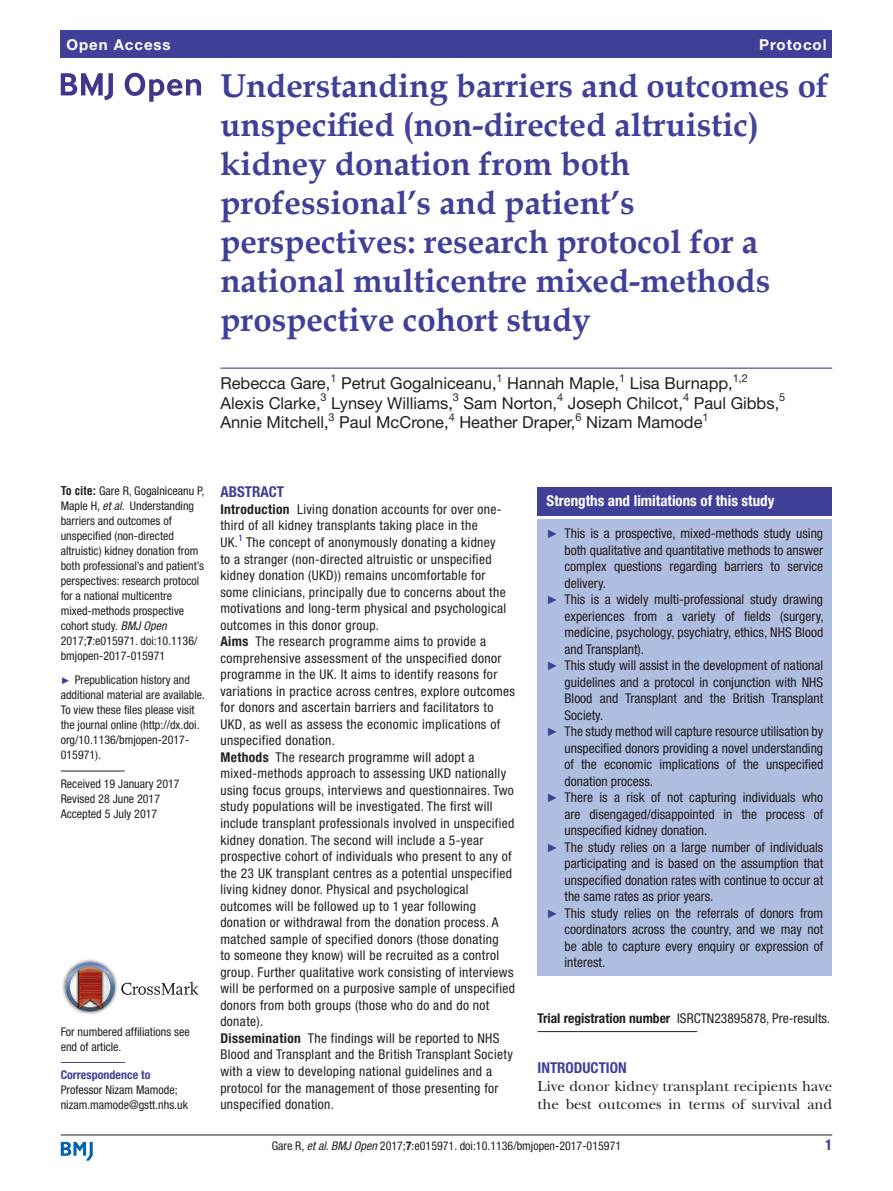
<style>
.page{position:relative;width:893px;height:1191px;background:#fff}
.page>*{position:absolute;margin:0;border:0;box-sizing:border-box;transform-origin:0 0}
.t1{font:700 33px/39px "Book Antiqua";color:#414099}
.t2{font:16.5px "Helvetica Neue LT Std";color:#231f20}
.t3{font:15px/18px "New Baskerville";color:#231f20}
.t4{font:700 condensed 15px "Helvetica Neue LT Std";color:#fff}
.t5{font:700 condensed 15px "Helvetica Neue LT Std";color:#414099}
.t6{font:700 15px "Helvetica Neue LT Std";letter-spacing:.065em;color:#fff}
.t7{font:condensed 13.5px/16.5px "Helvetica Neue LT Std";letter-spacing:.025em;color:#231f20}
.t8{font:condensed 13.5px "Helvetica Neue LT Std";color:#231f20}
.t9{font:condensed 12px/15px "Helvetica Neue LT Std";color:#231f20}
.t10{font:700 condensed 12px "Helvetica Neue LT Std";color:#414099}
.t11{font:10.95px "Helvetica Neue LT Std";color:#231f20}
.s1{font-family:"Helvetica LT Std";font-weight:700}
.s2{font-style:italic}
.s3{font-weight:700}
.s4{font-family:"Arial";font-stretch:normal;font-size:9.75px;color:#414099}
.s5{font-family:"Arial";font-stretch:normal;font-size:12px;color:#414099}
</style>
<div class="page">
<hr style="left:61px;top:1134px;width:771px;height:1px;background:#231f20">
<svg style="left:61px;top:1141px;width:32px;height:19px"></svg>
<div style="left:61px;top:31px;width:771px;height:27px;background:#414099"></div>
<hr style="left:538px;top:1031px;width:159px;height:1px;background:#231f20">
<hr style="left:220px;top:367px;width:612px;height:2px;background:#414099">
<hr style="left:61px;top:770px;width:64px;height:1px;background:#231f20">
<hr style="left:61px;top:1062px;width:64px;height:1px;background:#414099">
<svg style="left:61px;top:73px;width:52px;height:27px"></svg>
<svg style="left:125px;top:73px;width:76px;height:29px"></svg>
<img style="left:62px;top:959px;width:55px;height:55px">
<svg style="left:66px;top:962px;width:49px;height:49px;background:#a78689"></svg>
<svg style="left:121px;top:981px;width:78px;height:13px"></svg>
<div style="left:538px;top:487px;width:294px;height:28px;background:#414099"></div>
<div style="left:538px;top:519px;width:294px;height:457px;background:#afbde1"></div>
<p class="t6" style="left:66px;top:35px;width:106px">Open Access</p>
<p class="t6" style="left:759px;top:35px;width:69px">Protocol</p>
<p class="t1" style="left:220px;top:66px;width:610px">Understanding barriers and outcomes of unspecified (non-directed altruistic) kidney donation from both professional’s and patient’s perspectives: research protocol for a national multicentre mixed-methods prospective cohort study</p>
<p class="t2" style="left:220px;top:374px;width:112px">Rebecca Gare,</p>
<p class="t11" style="left:330px;top:371px;width:8px">1</p>
<p class="t2" style="left:341px;top:374px;width:157px">Petrut Gogalniceanu,</p>
<p class="t11" style="left:497px;top:371px;width:8px">1</p>
<p class="t2" style="left:507px;top:374px;width:113px">Hannah Maple,</p>
<p class="t11" style="left:619px;top:371px;width:8px">1</p>
<p class="t2" style="left:630px;top:374px;width:104px">Lisa Burnapp,</p>
<p class="t11" style="left:733px;top:371px;width:17px">1,2</p>
<p class="t2" style="left:220px;top:393px;width:102px">Alexis Clarke,</p>
<p class="t11" style="left:321px;top:391px;width:8px">3</p>
<p class="t2" style="left:331px;top:393px;width:123px">Lynsey Williams,</p>
<p class="t11" style="left:453px;top:391px;width:8px">3</p>
<p class="t2" style="left:464px;top:393px;width:95px">Sam Norton,</p>
<p class="t11" style="left:557px;top:391px;width:8px">4</p>
<p class="t2" style="left:568px;top:393px;width:117px">Joseph Chilcot,</p>
<p class="t11" style="left:683px;top:391px;width:8px">4</p>
<p class="t2" style="left:694px;top:393px;width:87px">Paul Gibbs,</p>
<p class="t11" style="left:779px;top:391px;width:8px">5</p>
<p class="t2" style="left:220px;top:413px;width:110px">Annie Mitchell,</p>
<p class="t11" style="left:329px;top:410px;width:8px">3</p>
<p class="t2" style="left:339px;top:413px;width:111px">Paul McCrone,</p>
<p class="t11" style="left:449px;top:410px;width:8px">4</p>
<p class="t2" style="left:459px;top:413px;width:118px">Heather Draper,</p>
<p class="t11" style="left:575px;top:410px;width:8px">6</p>
<p class="t2" style="left:586px;top:413px;width:118px">Nizam Mamode</p>
<p class="t11" style="left:703px;top:410px;width:8px">1</p>
<p class="t9" style="left:61px;top:483px;width:145px"><span class="s1">To cite:</span> Gare R, Gogalniceanu P,<br>Maple H, <span class="s2">et al</span>. Understanding barriers and outcomes of unspecified (non-directed altruistic) kidney donation from both professional’s and patient’s perspectives: research protocol for a national multicentre mixed-methods prospective cohort study. <span class="s2">BMJ Open<br></span>2017;<span class="s3">7</span>:e015971. doi:10.1136/ bmjopen-2017-015971</p>
<p class="t9" style="left:61px;top:672px;width:146px"><span class="s4">►</span> Prepublication history and additional material are available.<br>To view these files please visit the journal online (http://dx.doi. org/10.1136/bmjopen-2017-<br>015971).</p>
<p class="t9" style="left:61px;top:776px;width:120px">Received 19 January 2017<br>Revised 28 June 2017<br>Accepted 5 July 2017</p>
<p class="t9" style="left:61px;top:1024px;width:130px">For numbered affiliations see end of article.</p>
<p class="t10" style="left:61px;top:1067px;width:91px">Correspondence to</p>
<p class="t9" style="left:61px;top:1082px;width:129px">Professor Nizam Mamode; nizam.mamode@gstt.nhs.uk</p>
<p class="t5" style="left:220px;top:483px;width:65px">Abstract</p>
<p class="t7" style="left:220px;top:501px;width:296px"><span class="s3">Introduction</span> Living donation accounts for over one&shy;third of all kidney transplants taking place in the<br>UK.<sup>1</sup> The concept of anonymously donating a kidney<br>to a stranger (non-directed altruistic or unspecified kidney donation (UKD)) remains uncomfortable for some clinicians, principally due to concerns about the motivations and long-term physical and psychological outcomes in this donor group.<br><span class="s3">Aims</span> The research programme aims to provide a comprehensive assessment of the unspecified donor programme in the UK. It aims to identify reasons for variations in practice across centres, explore outcomes for donors and ascertain barriers and facilitators to UKD, as well as assess the economic implications of unspecified donation.<br><span class="s3">Methods</span> The research programme will adopt a mixed-methods approach to assessing UKD nationally using focus groups, interviews and questionnaires. Two study populations will be investigated. The first will include transplant professionals involved in unspecified kidney donation. The second will include a 5-year prospective cohort of individuals who present to any of the 23 UK transplant centres as a potential unspecified living kidney donor. Physical and psychological outcomes will be followed up to 1 year following donation or withdrawal from the donation process. A matched sample of specified donors (those donating<br>to someone they know) will be recruited as a control group. Further qualitative work consisting of interviews will be performed on a purposive sample of unspecified donors from both groups (those who do and do not donate).<br><span class="s3">Dissemination</span> The findings will be reported to NHS Blood and Transplant and the British Transplant Society with a view to developing national guidelines and a protocol for the management of those presenting for unspecified donation.</p>
<p class="t4" style="left:547px;top:492px;width:229px">Strengths and limitations of this study</p>
<p class="t8" style="left:547px;top:525px;width:278px"><span class="s5">►</span> This is a prospective, mixed-methods study using</p>
<p class="t8" style="left:565px;top:542px;width:260px">both qualitative and quantitative methods to answer</p>
<p class="t8" style="left:565px;top:558px;width:260px">complex questions regarding barriers to service</p>
<p class="t8" style="left:565px;top:575px;width:43px">delivery.</p>
<p class="t8" style="left:547px;top:591px;width:278px"><span class="s5">►</span> This is a widely multi-professional study drawing</p>
<p class="t8" style="left:565px;top:608px;width:261px">experiences from a variety of fields (surgery,</p>
<p class="t8" style="left:565px;top:624px;width:260px">medicine, psychology, psychiatry, ethics, NHS Blood</p>
<p class="t8" style="left:565px;top:641px;width:81px">and Transplant).</p>
<p class="t8" style="left:547px;top:657px;width:278px"><span class="s5">►</span> This study will assist in the development of national</p>
<p class="t8" style="left:565px;top:674px;width:260px">guidelines and a protocol in conjunction with NHS</p>
<p class="t8" style="left:565px;top:690px;width:260px">Blood and Transplant and the British Transplant</p>
<p class="t8" style="left:565px;top:707px;width:40px">Society.</p>
<p class="t8" style="left:547px;top:723px;width:278px"><span class="s5">►</span> The study method will capture resource utilisation by</p>
<p class="t8" style="left:565px;top:740px;width:260px">unspecified donors providing a novel understanding</p>
<p class="t8" style="left:565px;top:756px;width:260px">of the economic implications of the unspecified</p>
<p class="t8" style="left:565px;top:773px;width:90px">donation process.</p>
<p class="t8" style="left:547px;top:789px;width:278px"><span class="s5">►</span> There is a risk of not capturing individuals who</p>
<p class="t8" style="left:565px;top:806px;width:260px">are disengaged/disappointed in the process of</p>
<p class="t8" style="left:565px;top:822px;width:144px">unspecified kidney donation.</p>
<p class="t8" style="left:547px;top:839px;width:278px"><span class="s5">►</span> The study relies on a large number of individuals</p>
<p class="t8" style="left:565px;top:855px;width:260px">participating and is based on the assumption that</p>
<p class="t8" style="left:565px;top:872px;width:260px">unspecified donation rates with continue to occur at</p>
<p class="t8" style="left:565px;top:888px;width:150px">the same rates as prior years.</p>
<p class="t8" style="left:547px;top:905px;width:278px"><span class="s5">►</span> This study relies on the referrals of donors from</p>
<p class="t8" style="left:565px;top:921px;width:260px">coordinators across the country, and we may not</p>
<p class="t8" style="left:565px;top:938px;width:260px">be able to capture every enquiry or expression of</p>
<p class="t8" style="left:565px;top:954px;width:42px">interest.</p>
<p class="t8" style="left:538px;top:1010px;width:294px"><span class="s3">Trial registration number</span> ISRCTN23895878, Pre-results.</p>
<p class="t5" style="left:538px;top:1059px;width:91px">Introduction</p>
<p class="t3" style="left:538px;top:1077px;width:296px">Live donor kidney transplant recipients have the best outcomes in terms of survival and</p>
<p class="t9" style="left:272px;top:1137px;width:351px">Gare R, <span class="s2">et al</span>. <span class="s2">BMJ Open</span> 2017;<span class="s3">7</span>:e015971. doi:10.1136/bmjopen-2017-015971</p>
<p class="t5" style="left:825px;top:1135px;width:9px">1</p>
</div>
